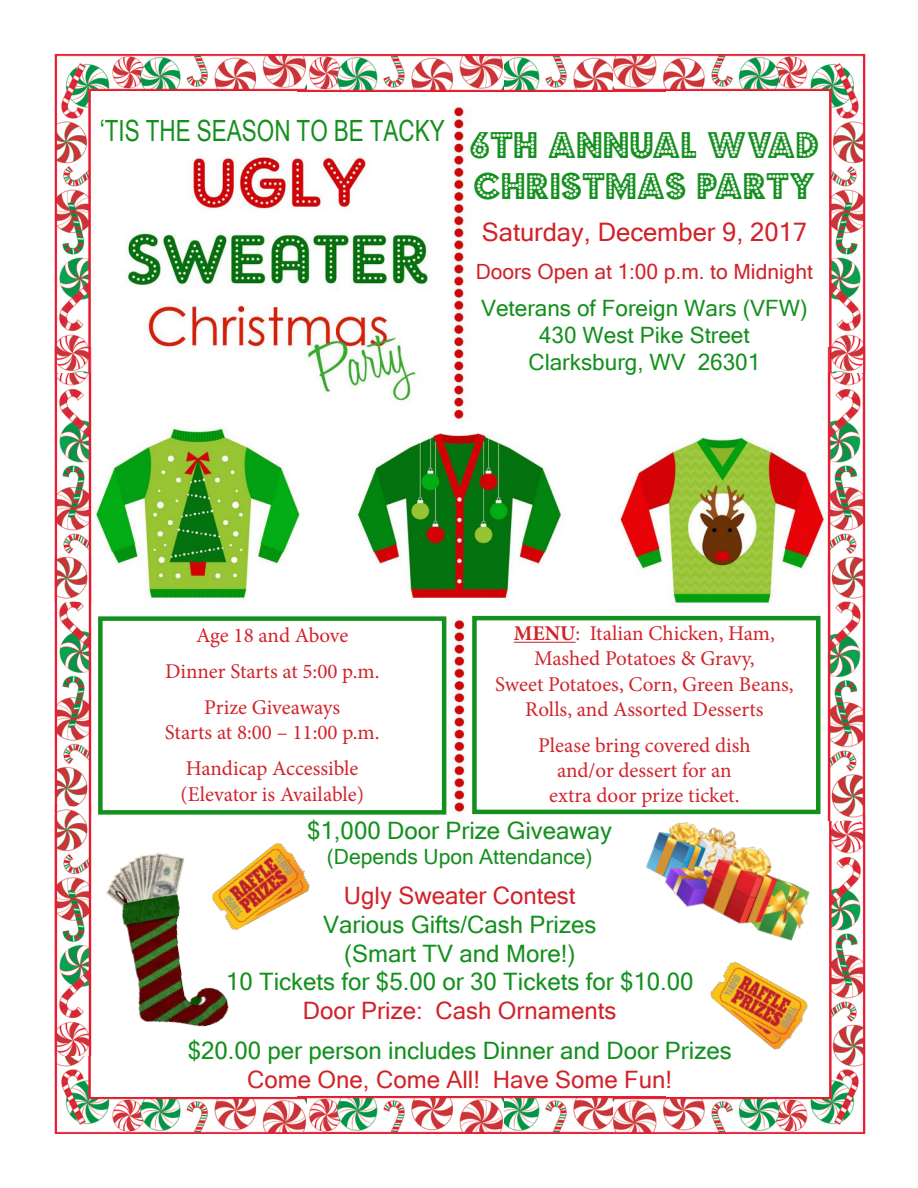
<style>
.page{position:relative;width:918px;height:1188px;background:#fff}
.page>*{position:absolute;margin:0;border:0;box-sizing:border-box;transform-origin:0 0}
.t1{font:34.5px/41.4px "Budmo Jiggler";color:#14901e}
.t2{font:29.25px "Microsoft Sans Serif";color:#14901e;scale:.77 1}
.t3{font:25.5px "Microsoft Sans Serif";color:#d1232a}
.t4{font:24px "Microsoft Sans Serif";color:#14901e}
.t5{font:24px "Microsoft Sans Serif";color:#d1232a}
.t6{font:22.5px "Microsoft Sans Serif";color:#14901e}
.t7{font:21px/25.2px "Minion Pro";color:#d1232a;text-align:center}
.t8{font:21px "Microsoft Sans Serif";color:#d1232a}
.t9{font:21px "Microsoft Sans Serif";color:#14901e}
.s1{font-weight:700}
</style>
<div class="page">
<img style="left:503px;top:1096px;width:110px;height:38px">
<img style="left:306px;top:1096px;width:197px;height:38px">
<img style="left:54px;top:1055px;width:252px;height:79px">
<img style="left:613px;top:821px;width:253px;height:313px">
<img style="left:827px;top:601px;width:39px;height:220px">
<img style="left:54px;top:601px;width:38px;height:205px">
<img style="left:54px;top:372px;width:38px;height:229px">
<img style="left:827px;top:372px;width:39px;height:229px">
<img style="left:503px;top:54px;width:110px;height:38px">
<img style="left:306px;top:54px;width:197px;height:38px">
<img style="left:54px;top:54px;width:252px;height:318px">
<img style="left:613px;top:54px;width:253px;height:318px">
<img style="left:92px;top:92px;width:734px;height:512px">
<img style="left:452px;top:620px;width:14px;height:194px">
<div style="left:98px;top:616px;width:348px;height:199px;border:4px solid #14901e"></div>
<div style="left:472px;top:616px;width:348px;height:198px;border:4px solid #14901e"></div>
<hr style="left:514px;top:642px;width:62px;height:1px;background:#d1232a">
<img style="left:106px;top:853px;width:79px;height:45px">
<img style="left:112px;top:870px;width:117px;height:157px">
<img style="left:202px;top:843px;width:108px;height:93px">
<img style="left:54px;top:806px;width:38px;height:249px">
<img style="left:635px;top:806px;width:191px;height:143px">
<img style="left:703px;top:947px;width:113px;height:110px">
<p class="t2" style="left:100px;top:111px;width:450px">‘TIS THE SEASON TO BE TACKY</p>
<p class="t1" style="left:470px;top:124px;width:351px">6th ANNUAL WVAD<br>CHRISTMAS PARTY</p>
<p class="t3" style="left:482px;top:215px;width:327px">Saturday, December 9, 2017</p>
<p class="t8" style="left:476px;top:258px;width:339px">Doors Open at 1:00 p.m. to Midnight</p>
<p class="t6" style="left:481px;top:294px;width:328px">Veterans of Foreign Wars (VFW)</p>
<p class="t6" style="left:539px;top:321px;width:212px">430 West Pike Street</p>
<p class="t6" style="left:528px;top:348px;width:233px">Clarksburg, WV 26301</p>
<p class="t7" style="left:196px;top:623px;width:154px">Age 18 and Above</p>
<p class="t7" style="left:165px;top:659px;width:216px">Dinner Starts at 5:00 p.m.</p>
<p class="t7" style="left:165px;top:695px;width:216px">Prize Giveaways<br>Starts at 8:00 – 11:00 p.m.</p>
<p class="t7" style="left:186px;top:756px;width:174px">Handicap Accessible</p>
<p class="t7" style="left:180px;top:781px;width:185px">(Elevator is Available)</p>
<p class="t7" style="left:495px;top:621px;width:300px"><span class="s1">MENU</span>: Italian Chicken, Ham,<br>Mashed Potatoes &amp; Gravy,<br>Sweet Potatoes, Corn, Green Beans,<br>Rolls, and Assorted Desserts</p>
<p class="t7" style="left:538px;top:733px;width:214px">Please bring covered dish and/or dessert for an extra door prize ticket.</p>
<p class="t4" style="left:307px;top:815px;width:306px">$1,000 Door Prize Giveaway</p>
<p class="t9" style="left:327px;top:843px;width:267px">(Depends Upon Attendance)</p>
<p class="t5" style="left:344px;top:880px;width:233px">Ugly Sweater Contest</p>
<p class="t4" style="left:323px;top:909px;width:275px">Various Gifts/Cash Prizes</p>
<p class="t4" style="left:344px;top:937px;width:233px">(Smart TV and More!)</p>
<p class="t4" style="left:226px;top:966px;width:469px">10 Tickets for $5.00 or 30 Tickets for $10.00</p>
<p class="t5" style="left:303px;top:995px;width:315px">Door Prize: Cash Ornaments</p>
<p class="t4" style="left:188px;top:1035px;width:546px">$20.00 per person includes Dinner and Door Prizes</p>
<p class="t5" style="left:247px;top:1063px;width:427px">Come One, Come All! Have Some Fun!</p>
</div>
